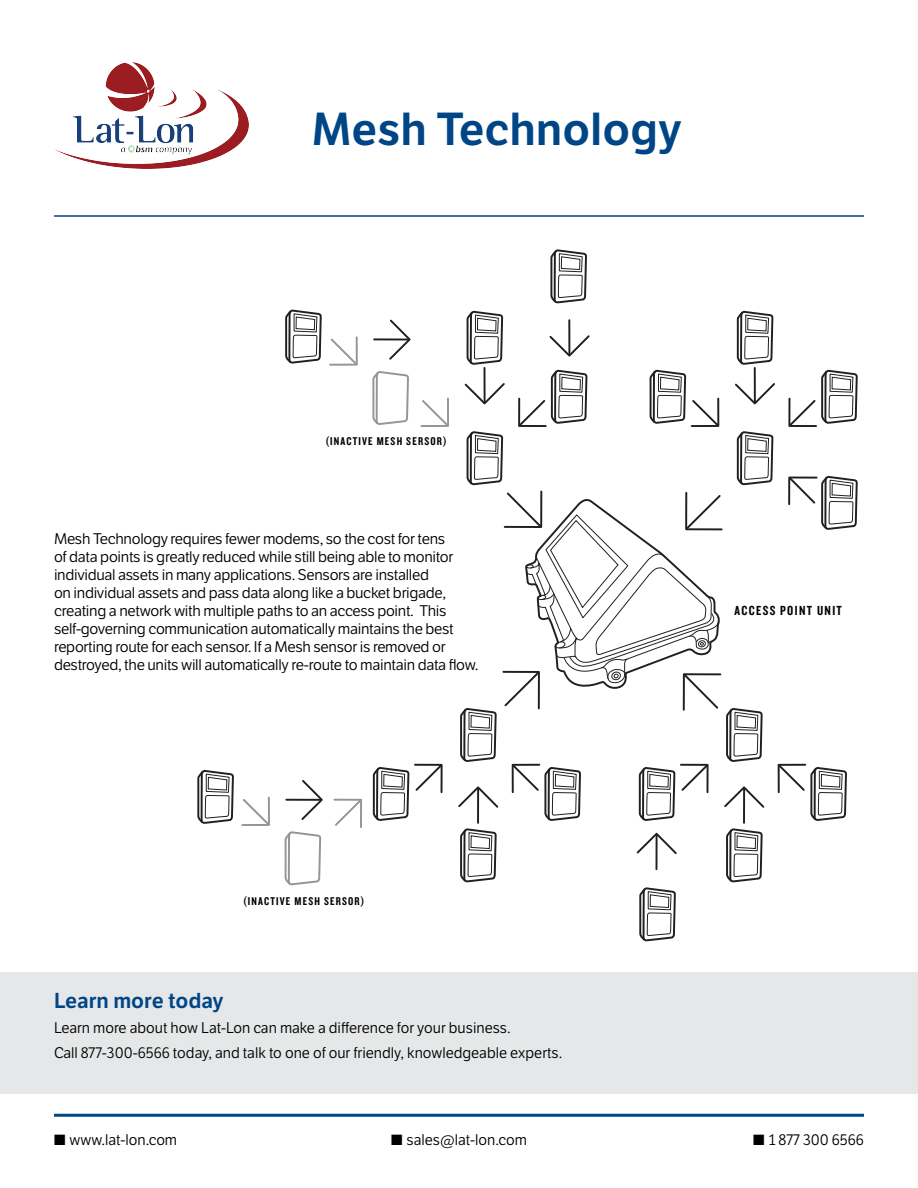
<style>
.page{position:relative;width:918px;height:1188px;background:#fff}
.page>*{position:absolute;margin:0;border:0;box-sizing:border-box;transform-origin:0 0}
.t1{font:45px "LFT Etica SB";color:#004586}
.t2{font:21px "LFT Etica SB";color:#004586}
.t3{font:15px/18px "LFT Etica Bk";letter-spacing:-.02em;color:#000}
.t4{font:15px/24.8px "LFT Etica Bk";color:#000}
.t5{font:13.65px "Knockout 49 Liteweight";letter-spacing:.1em;color:#000}
.t6{font:11.7px "Knockout 49 Liteweight";letter-spacing:.1em;color:#000}
</style>
<div class="page">
<hr style="left:54px;top:1114px;width:810px;height:3px;background:#004586">
<div style="left:0;top:972px;width:918px;height:122px;background:#e6e7e8"></div>
<img style="left:54px;top:63px;width:195px;height:105px">
<hr style="left:54px;top:215px;width:810px;height:2px;background:#004586">
<hr style="left:286px;top:799px;width:35px;height:2px;background:#231f20">
<svg style="left:300px;top:780px;width:23px;height:40px"></svg>
<hr style="left:477px;top:788px;width:2px;height:35px;background:#231f20">
<svg style="left:333px;top:798px;width:29px;height:30px"></svg>
<hr style="left:743px;top:788px;width:2px;height:35px;background:#231f20">
<hr style="left:656px;top:835px;width:2px;height:34px;background:#231f20">
<svg style="left:636px;top:832px;width:41px;height:24px"></svg>
<svg style="left:420px;top:397px;width:29px;height:30px"></svg>
<hr style="left:374px;top:338px;width:35px;height:3px;background:#231f20">
<svg style="left:387px;top:319px;width:24px;height:41px"></svg>
<svg style="left:460px;top:828px;width:37px;height:55px"></svg>
<svg style="left:372px;top:763px;width:71px;height:58px"></svg>
<svg style="left:284px;top:831px;width:38px;height:55px"></svg>
<svg style="left:197px;top:770px;width:73px;height:56px"></svg>
<svg style="left:372px;top:371px;width:37px;height:54px"></svg>
<svg style="left:285px;top:309px;width:73px;height:57px"></svg>
<svg style="left:726px;top:828px;width:37px;height:55px"></svg>
<svg style="left:639px;top:887px;width:37px;height:55px"></svg>
<svg style="left:550px;top:249px;width:37px;height:55px"></svg>
<svg style="left:458px;top:311px;width:400px;height:510px"></svg>
<h1 class="t1" style="left:312px;top:102px;width:372px">Mesh Technology</h1>
<p class="t6" style="left:325px;top:433px;width:123px">(INACTIVE MESH SERSOR)</p>
<p class="t3" style="left:54px;top:530px;width:426px">Mesh Technology requires fewer modems, so the cost for tens<br>of data points is greatly reduced while still being able to monitor individual assets in many applications. Sensors are installed<br>on individual assets and pass data along like a bucket brigade, creating a network with multiple paths to an access point. This self-governing communication automatically maintains the best reporting route for each sensor. If a Mesh sensor is removed or destroyed, the units will automatically re-route to maintain data flow.</p>
<p class="t6" style="left:243px;top:894px;width:123px">(INACTIVE MESH SERSOR)</p>
<h2 class="t2" style="left:54px;top:988px;width:171px">Learn more today</h2>
<p class="t4" style="left:54px;top:1016px;width:510px">Learn more about how Lat-Lon can make a difference for your business.<br>Call 877-300-6566 today, and talk to one of our friendly, knowledgeable experts.</p>
<p class="t5" style="left:735px;top:602px;width:109px">ACCESS POINT UNIT</p>
<p class="t4" style="left:54px;top:1128px;width:125px">■ www.lat-lon.com</p>
<p class="t4" style="left:391px;top:1128px;width:137px">■ sales@lat-lon.com</p>
<p class="t4" style="left:753px;top:1128px;width:112px">■ 1 877 300 6566</p>
</div>
